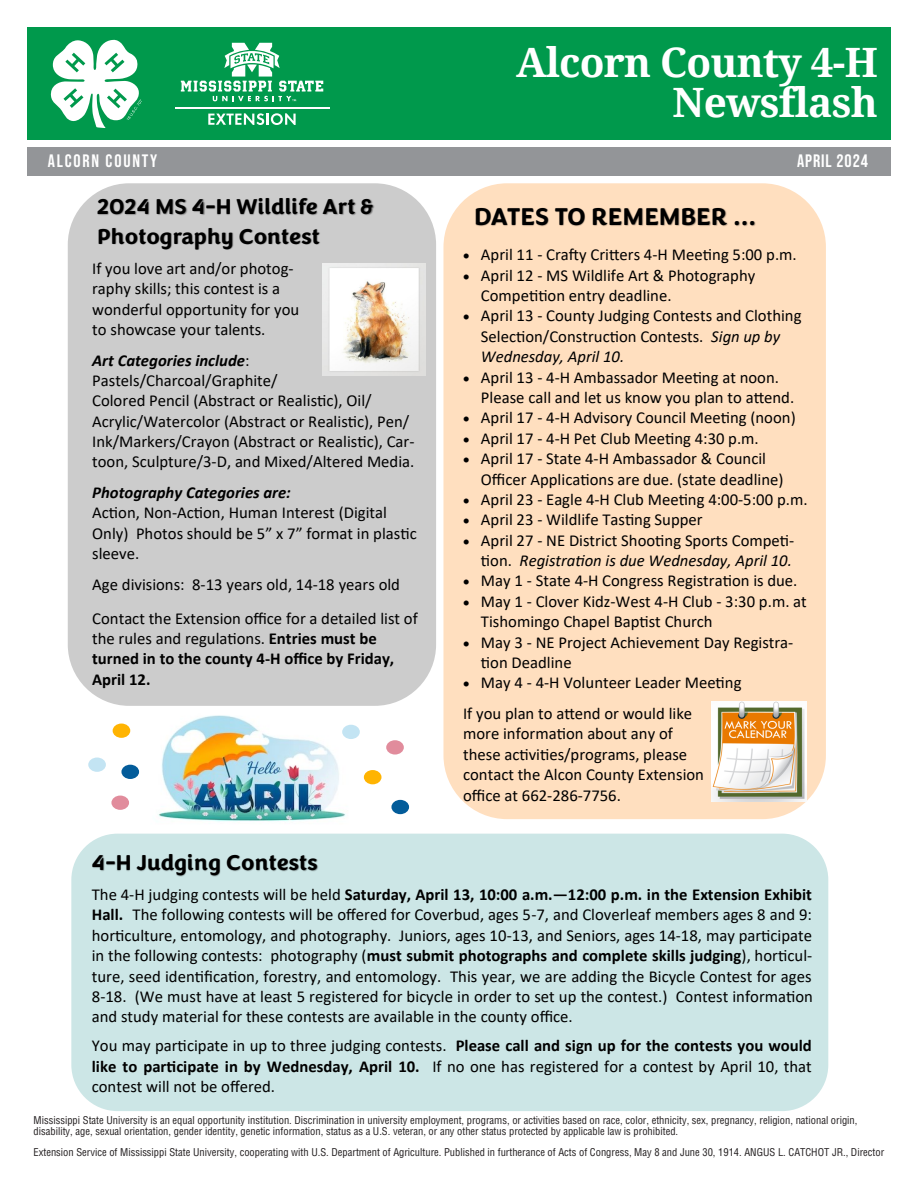
<style>
.page{position:relative;width:918px;height:1188px;background:#fff}
.page>*{position:absolute;margin:0;border:0;box-sizing:border-box;transform-origin:0 0}
.t1{font:52.2px "Droid Serif";color:#fff}
.t2{font:700 40.5px/40.3px "Droid Serif";letter-spacing:-.02em;color:#fff;text-align:right}
.t3{font:700 25.05px "Congenial";color:#000}
.t4{font:700 22.2px/29.8px "Congenial";color:#000}
.t5{font:18px "Bebas Neue";letter-spacing:.1em;color:#fff}
.t6{font:18px "Bebas Neue";letter-spacing:.05em;color:#fff}
.t7{font:16.8px "Calibri";color:#000}
.t8{font:16.65px/20.4px "Calibri";color:#000}
.t9{font:700 16.65px/20.4px "Calibri";color:#000}
.t10{font:italic 700 16.65px "Calibri";color:#000}
.t11{font:condensed 10.5px/10.5px "Helvetica LT Std";color:#231f20}
.s1{font-weight:700;font-style:italic}
.s2{font-weight:700}
.s3{font-style:italic}
</style>
<div class="page">
<div style="left:27px;top:147px;width:864px;height:28px;background:#939598"></div>
<div style="left:27px;top:28px;width:864px;height:112px;background:#00994c"></div>
<svg style="left:50px;top:40px;width:280px;height:88px"></svg>
<div style="left:443px;top:183px;width:383px;height:636px;background:#ffdfbf;border-radius:64px"></div>
<div style="left:71px;top:834px;width:757px;height:277px;background:#cce6e6;border-radius:46px"></div>
<div style="left:68px;top:183px;width:368px;height:523px;background:#ccc;border-radius:61px"></div>
<img style="left:450px;top:203px;width:11px;height:16px">
<img style="left:461px;top:200px;width:295px;height:27px">
<img style="left:712px;top:701px;width:94px;height:101px">
<img style="left:93px;top:855px;width:11px;height:16px">
<img style="left:104px;top:854px;width:202px;height:23px">
<img style="left:306px;top:858px;width:12px;height:14px">
<img style="left:85px;top:191px;width:109px;height:25px">
<img style="left:194px;top:199px;width:10px;height:16px">
<img style="left:204px;top:198px;width:167px;height:18px">
<img style="left:371px;top:191px;width:38px;height:23px">
<img style="left:98px;top:228px;width:210px;height:22px">
<img style="left:308px;top:229px;width:12px;height:16px">
<img style="left:322px;top:263px;width:103px;height:113px">
<img style="left:158px;top:715px;width:202px;height:107px">
<div style="left:113px;top:724px;width:17px;height:14px;background:#ffb402;border-radius:50%"></div>
<div style="left:88px;top:758px;width:18px;height:14px;background:#c3e4f3;border-radius:50%"></div>
<div style="left:111px;top:796px;width:18px;height:14px;background:#e18c9c;border-radius:50%"></div>
<div style="left:121px;top:765px;width:18px;height:14px;background:#035c9a;border-radius:50%"></div>
<div style="left:342px;top:725px;width:18px;height:14px;background:#c3e4f3;border-radius:50%"></div>
<div style="left:364px;top:770px;width:18px;height:14px;background:#ffb402;border-radius:50%"></div>
<div style="left:386px;top:740px;width:18px;height:15px;background:#e18c9c;border-radius:50%"></div>
<div style="left:391px;top:800px;width:18px;height:14px;background:#035c9a;border-radius:50%"></div>
<h2 class="t2" style="left:516px;top:43px;width:363px">Alcorn County 4-H<br>Newsflash</h2>
<p class="t1" style="left:585px;top:45px;width:271px">Newsletter</p>
<p class="t5" style="left:48px;top:151px;width:111px">ALCORN COUNTY</p>
<p class="t6" style="left:797px;top:151px;width:72px">APRIL 2024</p>
<h3 class="t4" style="left:97px;top:194px;width:278px">2024 MS 4-H Wildlife Art &amp;<br>Photography Contest</h3>
<p class="t8" style="left:92px;top:259px;width:209px">If you love art and/or photog&shy;raphy skills; this contest is a wonderful opportunity for you to showcase your talents.</p>
<p class="t8" style="left:92px;top:351px;width:187px"><span class="s1">Art Categories include</span>:<br>Pastels/Charcoal/Graphite/</p>
<p class="t7" style="left:92px;top:394px;width:281px">Colored Pencil (Abstract or Realistic), Oil/</p>
<p class="t8" style="left:92px;top:412px;width:324px">Acrylic/Watercolor (Abstract or Realistic), Pen/<br>Ink/Markers/Crayon (Abstract or Realistic), Car&shy;toon, Sculpture/3-D, and Mixed/Altered Media.</p>
<p class="t10" style="left:92px;top:485px;width:200px">Photography Categories are:</p>
<p class="t8" style="left:92px;top:504px;width:326px">Action, Non-Action, Human Interest (Digital<br>Only) Photos should be 5” x 7” format in plastic sleeve.</p>
<p class="t8" style="left:92px;top:569px;width:327px;line-height:33.9px">Age divisions: 8-13 years old, 14-18 years old<br>Contact the Extension office for a detailed list of</p>
<p class="t7" style="left:92px;top:631px;width:286px">the rules and regulations. <span class="s2">Entries must be</span></p>
<p class="t9" style="left:92px;top:650px;width:304px">turned in to the county 4-H office by Friday,<br>April 12.</p>
<h3 class="t3" style="left:474px;top:207px;width:284px">DATES TO REMEMBER ...</h3>
<p class="t8" style="left:463px;top:246px;width:335px">• April 11 - Crafty Critters 4-H Meeting 5:00 p.m.</p>
<p class="t8" style="left:481px;top:266px;width:276px;text-indent:-18px">• April 12 - MS Wildlife Art &amp; Photography<br>Competition entry deadline.</p>
<p class="t8" style="left:481px;top:307px;width:322px;text-indent:-18px">• April 13 - County Judging Contests and Clothing<br>Selection/Construction Contests. <span class="s3">Sign up by<br>Wednesday, April 10.</span></p>
<p class="t8" style="left:463px;top:368px;width:318px">• April 13 - 4-H Ambassador Meeting at noon.</p>
<p class="t7" style="left:481px;top:390px;width:315px">Please call and let us know you plan to attend.</p>
<p class="t8" style="left:463px;top:409px;width:334px">• April 17 - 4-H Advisory Council Meeting (noon)</p>
<p class="t8" style="left:463px;top:429px;width:297px">• April 17 - 4-H Pet Club Meeting 4:30 p.m.</p>
<p class="t8" style="left:481px;top:450px;width:304px;text-indent:-18px">• April 17 - State 4-H Ambassador &amp; Council<br>Officer Applications are due. (state deadline)</p>
<p class="t8" style="left:463px;top:491px;width:346px">• April 23 - Eagle 4-H Club Meeting 4:00-5:00 p.m.</p>
<p class="t8" style="left:463px;top:511px;width:241px">• April 23 - Wildlife Tasting Supper</p>
<p class="t8" style="left:463px;top:531px;width:333px;text-align:right">• April 27 - NE District Shooting Sports Competi&shy;tion. <span class="s3">Registration is due Wednesday, April 10.</span></p>
<p class="t8" style="left:463px;top:572px;width:336px">• May 1 - State 4-H Congress Registration is due.</p>
<p class="t8" style="left:481px;top:592px;width:327px;text-indent:-18px">• May 1 - Clover Kidz-West 4-H Club - 3:30 p.m. at<br>Tishomingo Chapel Baptist Church</p>
<p class="t7" style="left:463px;top:635px;width:332px">• May 3 - NE Project Achievement Day Registra-</p>
<p class="t8" style="left:481px;top:654px;width:92px">tion Deadline</p>
<p class="t8" style="left:463px;top:669px;width:280px;line-height:30.6px">• May 4 - 4-H Volunteer Leader Meeting<br>If you plan to attend or would like</p>
<p class="t8" style="left:463px;top:725px;width:242px">more information about any of these activities/programs, please contact the Alcon County Extension office at 662-286-7756.</p>
<h3 class="t4" style="left:92px;top:850px;width:228px">4-H Judging Contests</h3>
<p class="t8" style="left:92px;top:886px;width:723px;text-align:justify">The 4-H judging contests will be held <span class="s2">Saturday, April 13, 10:00 a.m.—12:00 p.m. in the Extension Exhibit Hall.</span> The following contests will be offered for Coverbud, ages 5-7, and Cloverleaf members ages 8 and 9: horticulture, entomology, and photography. Juniors, ages 10-13, and Seniors, ages 14-18, may participate in the following contests: photography (<span class="s2">must submit photographs and complete skills judging</span>), horticul&shy;ture, seed identification, forestry, and entomology. This year, we are adding the Bicycle Contest for ages 8-18. (We must have at least 5 registered for bicycle in order to set up the contest.) Contest information and study material for these contests are available in the county office.</p>
<p class="t8" style="left:92px;top:1037px;width:722px;text-align:justify">You may participate in up to three judging contests. <span class="s2">Please call and sign up for the contests you would like to participate in by Wednesday, April 10.</span> If no one has registered for a contest by April 10, that contest will not be offered.</p>
<p class="t11" style="left:34px;top:1115px;width:825px">Mississippi State University is an equal opportunity institution. Discrimination in university employment, programs, or activities based on race, color, ethnicity, sex, pregnancy, religion, national origin, disability, age, sexual orientation, gender identity, genetic information, status as a U.S. veteran, or any other status protected by applicable law is prohibited.</p>
<p class="t11" style="left:34px;top:1147px;width:852px">Extension Service of Mississippi State University, cooperating with U.S. Department of Agriculture. Published in furtherance of Acts of Congress, May 8 and June 30, 1914. ANGUS L. CATCHOT JR., Director</p>
</div>
